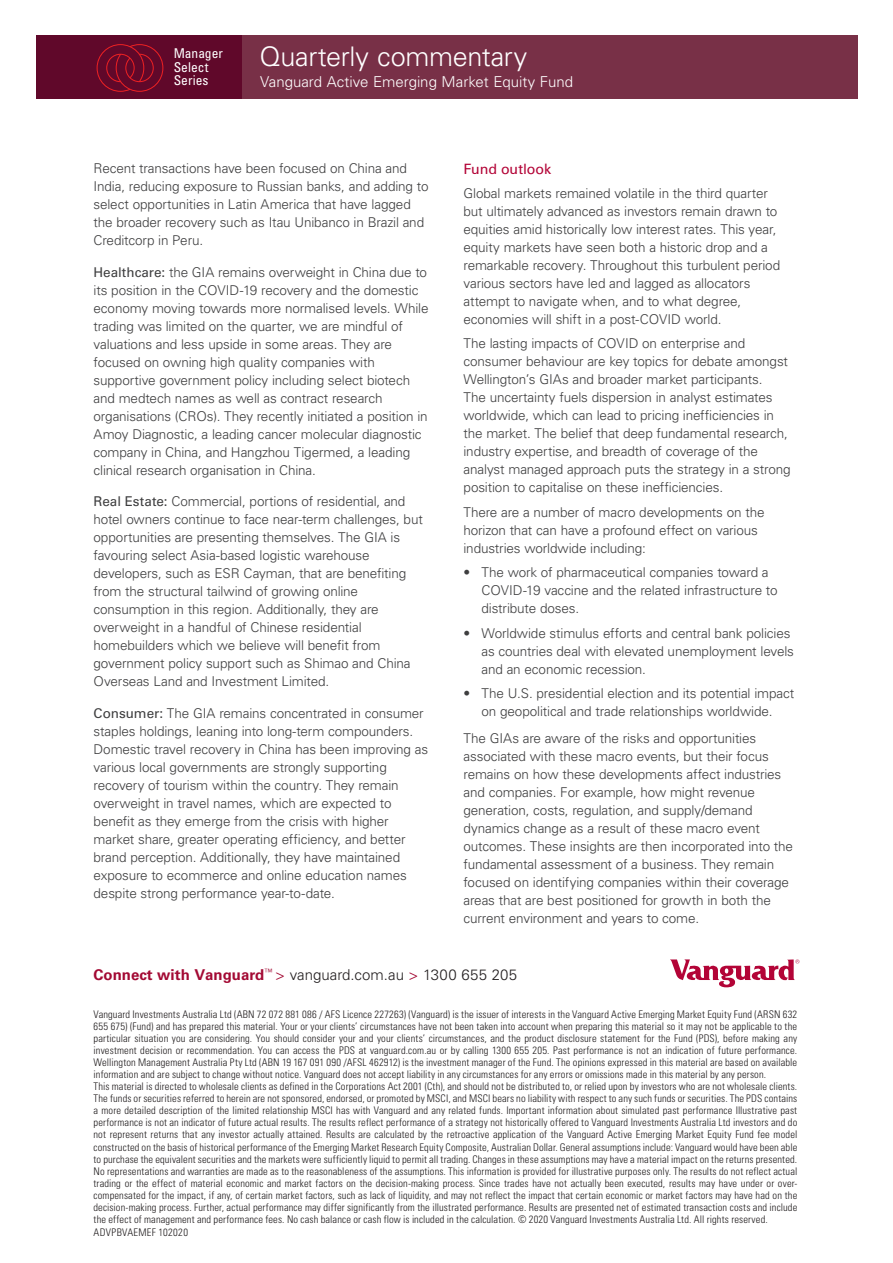
<style>
.page{position:relative;width:893px;height:1263px;background:#fff}
.page>*{position:absolute;margin:0;border:0;box-sizing:border-box;transform-origin:0 0}
.t1{font:300 27px "Univers LT Std";letter-spacing:-.01em;color:#fff}
.t2{font:300 15px "Univers LT Std";color:#231f20}
.t3{font:300 15px "Univers LT Std";color:#fff}
.t4{font:14.25px "Univers LT Std";letter-spacing:-.005em;color:#b30437}
.t5{font:300 13.5px/18px "Univers LT Std";letter-spacing:-.01em;color:#3e3e3f}
.t6{font:condensed 13.5px/13.5px "Univers LT Std";color:#fff}
.t7{font:300 condensed 10.5px/12px "Univers LT Std";letter-spacing:.01em;color:#231f20}
.t8{font:300 condensed 10.5px "Univers LT Std";letter-spacing:.035em;color:#231f20}
.s1{font-weight:400}
.s2{font-weight:700;color:#a30a34}
.s3{color:#a30a34}
</style>
<div class="page">
<div style="left:206px;top:36px;width:651px;height:63px;background:#783047"></div>
<div style="left:36px;top:36px;width:205px;height:63px;background:#60082a"></div>
<svg style="left:97px;top:44px;width:67px;height:48px"></svg>
<svg style="left:670px;top:959px;width:129px;height:28px"></svg>
<p class="t6" style="left:174px;top:47px;width:51px">Manager<br>Select<br>Series</p>
<h1 class="t1" style="left:259px;top:40px;width:269px">Quarterly commentary</h1>
<p class="t3" style="left:260px;top:73px;width:314px">Vanguard Active Emerging Market Equity Fund</p>
<p class="t5" style="left:94px;top:160px;width:336px">Recent transactions have been focused on China and India, reducing exposure to Russian banks, and adding to select opportunities in Latin America that have lagged the broader recovery such as Itau Unibanco in Brazil and Creditcorp in Peru.</p>
<p class="t5" style="left:94px;top:263px;width:336px"><span class="s1">Healthcare:</span> the GIA remains overweight in China due to its position in the COVID-19 recovery and the domestic economy moving towards more normalised levels. While trading was limited on the quarter, we are mindful of valuations and less upside in some areas. They are focused on owning high quality companies with supportive government policy including select biotech and medtech names as well as contract research organisations (CROs). They recently initiated a position in Amoy Diagnostic, a leading cancer molecular diagnostic company in China, and Hangzhou Tigermed, a leading clinical research organisation in China.</p>
<p class="t5" style="left:94px;top:493px;width:331px"><span class="s1">Real Estate:</span> Commercial, portions of residential, and hotel owners continue to face near-term challenges, but opportunities are presenting themselves. The GIA is favouring select Asia-based logistic warehouse developers, such as ESR Cayman, that are benefiting from the structural tailwind of growing online consumption in this region. Additionally, they are overweight in a handful of Chinese residential homebuilders which we believe will benefit from government policy support such as Shimao and China Overseas Land and Investment Limited.</p>
<p class="t5" style="left:94px;top:704px;width:336px"><span class="s1">Consumer:</span> The GIA remains concentrated in consumer staples holdings, leaning into long-term compounders.<br>Domestic travel recovery in China has been improving as various local governments are strongly supporting recovery of tourism within the country. They remain overweight in travel names, which are expected to benefit as they emerge from the crisis with higher market share, greater operating efficiency, and better brand perception. Additionally, they have maintained exposure to ecommerce and online education names despite strong performance year-to-date.</p>
<p class="t4" style="left:463px;top:161px;width:89px">Fund outlook</p>
<p class="t5" style="left:463px;top:184px;width:318px">Global markets remained volatile in the third quarter but ultimately advanced as investors remain drawn to equities amid historically low interest rates. This year, equity markets have seen both a historic drop and a remarkable recovery. Throughout this turbulent period various sectors have led and lagged as allocators attempt to navigate when, and to what degree, economies will shift in a post-COVID world.</p>
<p class="t5" style="left:463px;top:335px;width:329px">The lasting impacts of COVID on enterprise and consumer behaviour are key topics for debate amongst Wellington’s GIAs and broader market participants.<br>The uncertainty fuels dispersion in analyst estimates worldwide, which can lead to pricing inefficiencies in the market. The belief that deep fundamental research, industry expertise, and breadth of coverage of the analyst managed approach puts the strategy in a strong position to capitalise on these inefficiencies.</p>
<p class="t5" style="left:463px;top:503px;width:303px">There are a number of macro developments on the horizon that can have a profound effect on various industries worldwide including:</p>
<p class="t5" style="left:481px;top:563px;width:298px;text-indent:-18px">• The work of pharmaceutical companies toward a<br>COVID-19 vaccine and the related infrastructure to distribute doses.</p>
<p class="t5" style="left:481px;top:624px;width:314px;text-indent:-18px">• Worldwide stimulus efforts and central bank policies as countries deal with elevated unemployment levels and an economic recession.</p>
<p class="t5" style="left:463px;top:684px;width:332px;text-align:center">• The U.S. presidential election and its potential impact on geopolitical and trade relationships worldwide.</p>
<p class="t5" style="left:463px;top:729px;width:331px">The GIAs are aware of the risks and opportunities associated with these macro events, but their focus remains on how these developments affect industries and companies. For example, how might revenue generation, costs, regulation, and supply/demand dynamics change as a result of these macro event outcomes. These insights are then incorporated into the fundamental assessment of a business. They remain focused on identifying companies within their coverage areas that are best positioned for growth in both the current environment and years to come.</p>
<p class="t2" style="left:94px;top:966px;width:425px"><span class="s2">Connect with Vanguard</span><sup>™</sup> <span class="s3">&gt;</span> vanguard.com.au <span class="s3">&gt;</span> 1300 655 205</p>
<p class="t7" style="left:94px;top:1009px;width:705px">Vanguard Investments Australia Ltd (ABN 72 072 881 086 / AFS Licence 227263) (Vanguard) is the issuer of interests in the Vanguard Active Emerging Market Equity Fund (ARSN 632<br>655 675) (Fund) and has prepared this material. Your or your clients’ circumstances have not been taken into account when preparing this material so it may not be applicable to the particular situation you are considering. You should consider your and your clients’ circumstances, and the product disclosure statement for the Fund (PDS), before making any investment decision or recommendation. You can access the PDS at vanguard.com.au or by calling 1300 655 205. Past performance is not an indication of future performance.<br>Wellington Management Australia Pty Ltd (ABN 19 167 091 090 /AFSL 462912) is the investment manager of the Fund. The opinions expressed in this material are based on available information and are subject to change without notice. Vanguard does not accept liability in any circumstances for any errors or omissions made in this material by any person.<br>This material is directed to wholesale clients as defined in the Corporations Act 2001 (Cth), and should not be distributed to, or relied upon by investors who are not wholesale clients.<br>The funds or securities referred to herein are not sponsored, endorsed, or promoted by MSCI, and MSCI bears no liability with respect to any such funds or securities. The PDS contains a more detailed description of the limited relationship MSCI has with Vanguard and any related funds. Important information about simulated past performance Illustrative past performance is not an indicator of future actual results. The results reflect performance of a strategy not historically offered to Vanguard Investments Australia Ltd investors and do not represent returns that any investor actually attained. Results are calculated by the retroactive application of the Vanguard Active Emerging Market Equity Fund fee model constructed on the basis of historical performance of the Emerging Market Research Equity Composite, Australian Dollar. General assumptions include: Vanguard would have been able to purchase the equivalent securities and the markets were sufficiently liquid to permit all trading. Changes in these assumptions may have a material impact on the returns presented.<br>No representations and warranties are made as to the reasonableness of the assumptions. This information is provided for illustrative purposes only. The results do not reflect actual trading or the effect of material economic and market factors on the decision-making process. Since trades have not actually been executed, results may have under or over&shy;compensated for the impact, if any, of certain market factors, such as lack of liquidity, and may not reflect the impact that certain economic or market factors may have had on the decision-making process. Further, actual performance may differ significantly from the illustrated performance. Results are presented net of estimated transaction costs and include the effect of management and performance fees. No cash balance or cash flow is included in the calculation. © 2020 Vanguard Investments Australia Ltd. All rights reserved.</p>
<p class="t8" style="left:94px;top:1226px;width:96px">ADVPBVAEMEF 102020</p>
</div>
